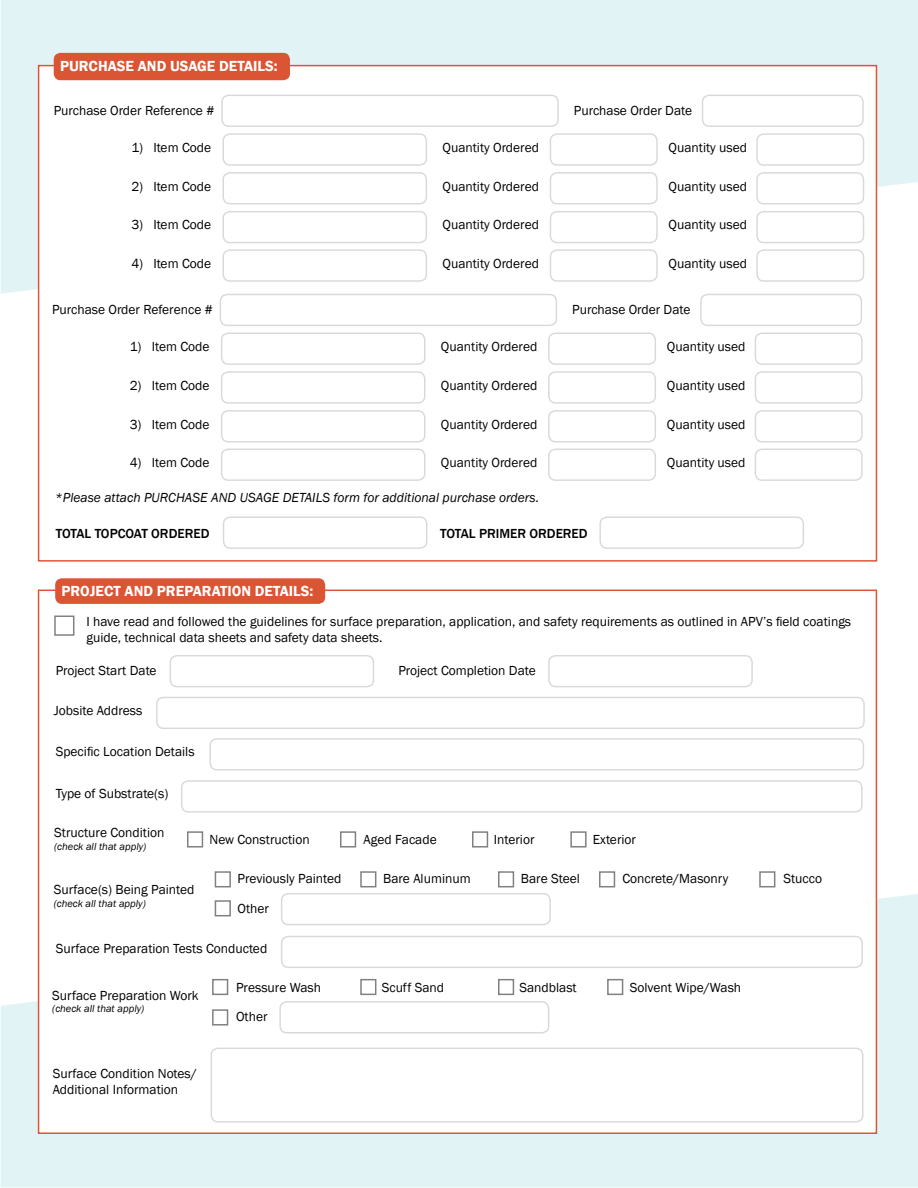
<style>
.page{position:relative;width:918px;height:1188px;background:#fff}
.page>*{position:absolute;margin:0;border:0;box-sizing:border-box;transform-origin:0 0}
.t1{font:600 15px "Franklin Gothic";color:#fff}
.t2{font:13.5px/16.2px "Franklin Gothic";color:#000}
.t3{font:italic 13.5px "Franklin Gothic";color:#000}
.t4{font:500 13.5px "Franklin Gothic";color:#000}
.t5{font:italic 10.5px "Franklin Gothic";color:#000}
</style>
<div class="page">
<svg style="left:1px;top:0;width:917px;height:294px;background:#e3f3f6"></svg>
<svg style="left:1px;top:894px;width:917px;height:294px;background:#e3f3f6"></svg>
<div style="left:38px;top:590px;width:839px;height:544px;background:#fff;border:2px solid #de5439"></div>
<div style="left:38px;top:65px;width:839px;height:497px;background:#fff;border:2px solid #de5439"></div>
<div style="left:54px;top:53px;width:236px;height:27px;background:#db5534;border-radius:7px"></div>
<div style="left:221px;top:95px;width:338px;height:32px;border:2px solid #000;border-radius:7px"></div>
<div style="left:702px;top:95px;width:162px;height:32px;border:2px solid #000;border-radius:7px"></div>
<div style="left:156px;top:697px;width:709px;height:32px;border:2px solid #000;border-radius:7px"></div>
<div style="left:222px;top:133px;width:205px;height:33px;border:2px solid #000;border-radius:7px"></div>
<div style="left:550px;top:133px;width:108px;height:33px;border:2px solid #000;border-radius:7px"></div>
<div style="left:756px;top:133px;width:108px;height:33px;border:2px solid #000;border-radius:7px"></div>
<div style="left:222px;top:172px;width:205px;height:32px;border:2px solid #000;border-radius:7px"></div>
<div style="left:550px;top:172px;width:108px;height:32px;border:2px solid #000;border-radius:7px"></div>
<div style="left:756px;top:172px;width:108px;height:32px;border:2px solid #000;border-radius:7px"></div>
<div style="left:222px;top:211px;width:205px;height:32px;border:2px solid #000;border-radius:7px"></div>
<div style="left:550px;top:211px;width:108px;height:32px;border:2px solid #000;border-radius:7px"></div>
<div style="left:756px;top:211px;width:108px;height:32px;border:2px solid #000;border-radius:7px"></div>
<div style="left:222px;top:249px;width:205px;height:33px;border:2px solid #000;border-radius:7px"></div>
<div style="left:550px;top:249px;width:108px;height:33px;border:2px solid #000;border-radius:7px"></div>
<div style="left:756px;top:249px;width:108px;height:33px;border:2px solid #000;border-radius:7px"></div>
<div style="left:223px;top:516px;width:204px;height:33px;border:2px solid #000;border-radius:7px"></div>
<div style="left:599px;top:516px;width:205px;height:33px;border:2px solid #000;border-radius:7px"></div>
<div style="left:55px;top:578px;width:270px;height:26px;background:#db5534;border-radius:7px"></div>
<div style="left:209px;top:738px;width:655px;height:33px;border:2px solid #000;border-radius:7px"></div>
<div style="left:170px;top:655px;width:204px;height:32px;border:2px solid #000;border-radius:7px"></div>
<div style="left:548px;top:655px;width:205px;height:32px;border:2px solid #000;border-radius:7px"></div>
<div style="left:181px;top:780px;width:682px;height:33px;border:2px solid #000;border-radius:7px"></div>
<div style="left:281px;top:893px;width:270px;height:32px;border:2px solid #000;border-radius:7px"></div>
<div style="left:281px;top:936px;width:582px;height:32px;border:2px solid #000;border-radius:7px"></div>
<div style="left:279px;top:1001px;width:270px;height:33px;border:2px solid #000;border-radius:7px"></div>
<div style="left:220px;top:294px;width:337px;height:32px;border:2px solid #000;border-radius:7px"></div>
<div style="left:700px;top:294px;width:162px;height:32px;border:2px solid #000;border-radius:7px"></div>
<div style="left:221px;top:333px;width:205px;height:32px;border:2px solid #000;border-radius:7px"></div>
<div style="left:548px;top:333px;width:108px;height:32px;border:2px solid #000;border-radius:7px"></div>
<div style="left:755px;top:333px;width:108px;height:32px;border:2px solid #000;border-radius:7px"></div>
<div style="left:221px;top:371px;width:205px;height:33px;border:2px solid #000;border-radius:7px"></div>
<div style="left:548px;top:371px;width:108px;height:33px;border:2px solid #000;border-radius:7px"></div>
<div style="left:755px;top:371px;width:108px;height:33px;border:2px solid #000;border-radius:7px"></div>
<div style="left:221px;top:410px;width:205px;height:33px;border:2px solid #000;border-radius:7px"></div>
<div style="left:548px;top:410px;width:108px;height:33px;border:2px solid #000;border-radius:7px"></div>
<div style="left:755px;top:410px;width:108px;height:33px;border:2px solid #000;border-radius:7px"></div>
<div style="left:221px;top:449px;width:205px;height:32px;border:2px solid #000;border-radius:7px"></div>
<div style="left:548px;top:449px;width:108px;height:32px;border:2px solid #000;border-radius:7px"></div>
<div style="left:755px;top:449px;width:108px;height:32px;border:2px solid #000;border-radius:7px"></div>
<div style="left:211px;top:1048px;width:653px;height:75px;border:2px solid #000;border-radius:7px"></div>
<p class="t1" style="left:60px;top:57px;width:219px">PURCHASE AND USAGE DETAILS:</p>
<p class="t2" style="left:54px;top:102px;width:162px">Purchase Order Reference #</p>
<p class="t2" style="left:574px;top:102px;width:120px">Purchase Order Date</p>
<p class="t2" style="left:131px;top:140px;width:81px">1) Item Code</p>
<p class="t2" style="left:443px;top:140px;width:98px">Quantity Ordered</p>
<p class="t2" style="left:669px;top:140px;width:80px">Quantity used</p>
<p class="t2" style="left:131px;top:178px;width:81px">2) Item Code</p>
<p class="t2" style="left:443px;top:178px;width:98px">Quantity Ordered</p>
<p class="t2" style="left:669px;top:178px;width:80px">Quantity used</p>
<p class="t2" style="left:131px;top:217px;width:81px">3) Item Code</p>
<p class="t2" style="left:443px;top:217px;width:98px">Quantity Ordered</p>
<p class="t2" style="left:669px;top:217px;width:80px">Quantity used</p>
<p class="t2" style="left:131px;top:256px;width:81px">4) Item Code</p>
<p class="t2" style="left:443px;top:256px;width:98px">Quantity Ordered</p>
<p class="t2" style="left:669px;top:256px;width:80px">Quantity used</p>
<p class="t2" style="left:52px;top:302px;width:162px">Purchase Order Reference #</p>
<p class="t2" style="left:572px;top:302px;width:120px">Purchase Order Date</p>
<p class="t2" style="left:130px;top:339px;width:81px">1) Item Code</p>
<p class="t2" style="left:441px;top:339px;width:98px">Quantity Ordered</p>
<p class="t2" style="left:667px;top:339px;width:80px">Quantity used</p>
<p class="t2" style="left:130px;top:377px;width:81px">2) Item Code</p>
<p class="t2" style="left:441px;top:377px;width:98px">Quantity Ordered</p>
<p class="t2" style="left:667px;top:377px;width:80px">Quantity used</p>
<p class="t2" style="left:130px;top:416px;width:81px">3) Item Code</p>
<p class="t2" style="left:441px;top:416px;width:98px">Quantity Ordered</p>
<p class="t2" style="left:667px;top:416px;width:80px">Quantity used</p>
<p class="t2" style="left:130px;top:455px;width:81px">4) Item Code</p>
<p class="t2" style="left:441px;top:455px;width:98px">Quantity Ordered</p>
<p class="t2" style="left:667px;top:455px;width:80px">Quantity used</p>
<p class="t3" style="left:55px;top:490px;width:486px">*Please attach PURCHASE AND USAGE DETAILS form for additional purchase orders.</p>
<p class="t4" style="left:56px;top:525px;width:155px">TOTAL TOPCOAT ORDERED</p>
<p class="t4" style="left:440px;top:525px;width:149px">TOTAL PRIMER ORDERED</p>
<p class="t1" style="left:62px;top:582px;width:253px">PROJECT AND PREPARATION DETAILS:</p>
<p class="t2" style="left:86px;top:614px;width:766px">I have read and followed the guidelines for surface preparation, application, and safety requirements as outlined in APV’s field coatings guide, technical data sheets and safety data sheets.</p>
<p class="t2" style="left:56px;top:662px;width:102px">Project Start Date</p>
<p class="t2" style="left:398px;top:662px;width:139px">Project Completion Date</p>
<p class="t2" style="left:54px;top:702px;width:90px">Jobsite Address</p>
<p class="t2" style="left:56px;top:744px;width:140px">Specific Location Details</p>
<p class="t2" style="left:56px;top:786px;width:114px">Type of Substrate(s)</p>
<p class="t2" style="left:54px;top:825px;width:112px">Structure Condition</p>
<p class="t5" style="left:54px;top:840px;width:94px">(check all that apply)</p>
<p class="t2" style="left:209px;top:832px;width:102px">New Construction</p>
<p class="t2" style="left:364px;top:832px;width:75px">Aged Facade</p>
<p class="t2" style="left:494px;top:832px;width:42px">Interior</p>
<p class="t2" style="left:593px;top:832px;width:45px">Exterior</p>
<p class="t2" style="left:238px;top:871px;width:105px">Previously Painted</p>
<p class="t2" style="left:383px;top:871px;width:89px">Bare Aluminum</p>
<p class="t2" style="left:521px;top:871px;width:60px">Bare Steel</p>
<p class="t2" style="left:622px;top:871px;width:108px">Concrete/Masonry</p>
<p class="t2" style="left:783px;top:871px;width:40px">Stucco</p>
<p class="t2" style="left:238px;top:900px;width:33px">Other</p>
<p class="t2" style="left:56px;top:941px;width:213px">Surface Preparation Tests Conducted</p>
<p class="t2" style="left:52px;top:987px;width:148px">Surface Preparation Work</p>
<p class="t5" style="left:52px;top:1002px;width:94px">(check all that apply)</p>
<p class="t2" style="left:54px;top:882px;width:142px">Surface(s) Being Painted</p>
<p class="t5" style="left:54px;top:897px;width:94px">(check all that apply)</p>
<p class="t2" style="left:236px;top:979px;width:87px">Pressure Wash</p>
<p class="t2" style="left:382px;top:979px;width:64px">Scuff Sand</p>
<p class="t2" style="left:519px;top:979px;width:59px">Sandblast</p>
<p class="t2" style="left:630px;top:979px;width:113px">Solvent Wipe/Wash</p>
<p class="t2" style="left:236px;top:1008px;width:33px">Other</p>
<p class="t2" style="left:53px;top:1066px;width:146px">Surface Condition Notes/<br>Additional Information</p>
</div>
